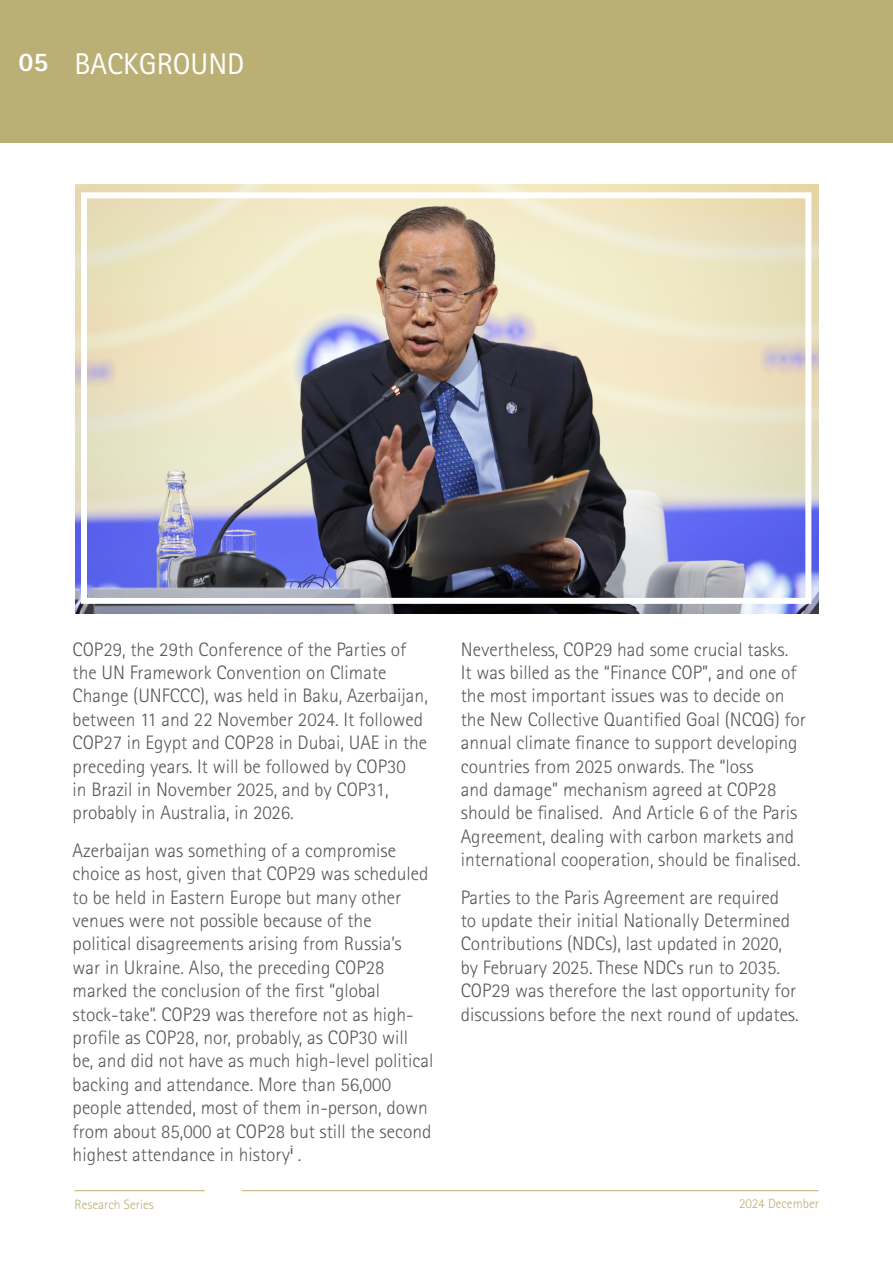
<style>
.page{position:relative;width:893px;height:1263px;background:#fff}
.page>*{position:absolute;margin:0;border:0;box-sizing:border-box;transform-origin:0 0}
.t1{font:30px "Rotis Sans Serif Std";color:#fff}
.t2{font:800 27px "Rotis Sans Serif Std";color:#fff}
.t3{font:300 19.5px/23.4px "Rotis Sans Serif Std";color:#57585a}
.t4{font:300 13.5px "Rotis Sans Serif Std";color:#baaf75}
</style>
<div class="page">
<div style="left:0;top:0;width:893px;height:143px;background:#baaf75"></div>
<img style="left:76px;top:185px;width:743px;height:429px">
<div style="left:81px;top:192px;width:730px;height:412px;border:6px solid #fff"></div>
<hr style="left:74px;top:1190px;width:131px;height:1px;background:#baaf75">
<hr style="left:242px;top:1190px;width:577px;height:1px;background:#baaf75">
<p class="t2" style="left:18px;top:45px;width:32px">05</p>
<p class="t1" style="left:74px;top:46px;width:172px">BACKGROUND</p>
<p class="t3" style="left:73px;top:637px;width:357px">COP29, the 29th Conference of the Parties of the UN Framework Convention on Climate Change (UNFCCC), was held in Baku, Azerbaijan, between 11 and 22 November 2024. It followed COP27 in Egypt and COP28 in Dubai, UAE in the preceding years. It will be followed by COP30<br>in Brazil in November 2025, and by COP31, probably in Australia, in 2026.</p>
<p class="t3" style="left:73px;top:838px;width:362px">Azerbaijan was something of a compromise choice as host, given that COP29 was scheduled to be held in Eastern Europe but many other venues were not possible because of the political disagreements arising from Russia’s war in Ukraine. Also, the preceding COP28 marked the conclusion of the first “global stock-take”. COP29 was therefore not as high&shy;profile as COP28, nor, probably, as COP30 will be, and did not have as much high-level political backing and attendance. More than 56,000 people attended, most of them in-person, down from about 85,000 at COP28 but still the second highest attendance in history<sup>i</sup> .</p>
<p class="t3" style="left:461px;top:637px;width:347px">Nevertheless, COP29 had some crucial tasks.<br>It was billed as the “Finance COP”, and one of the most important issues was to decide on the New Collective Quantified Goal (NCQG) for annual climate finance to support developing countries from 2025 onwards. The “loss<br>and damage” mechanism agreed at COP28 should be finalised. And Article 6 of the Paris Agreement, dealing with carbon markets and international cooperation, should be finalised.</p>
<p class="t3" style="left:461px;top:885px;width:339px">Parties to the Paris Agreement are required to update their initial Nationally Determined Contributions (NDCs), last updated in 2020, by February 2025. These NDCs run to 2035.<br>COP29 was therefore the last opportunity for discussions before the next round of updates.</p>
<p class="t4" style="left:74px;top:1197px;width:81px">Research Series</p>
<p class="t4" style="left:739px;top:1195px;width:81px">2024 December</p>
</div>
